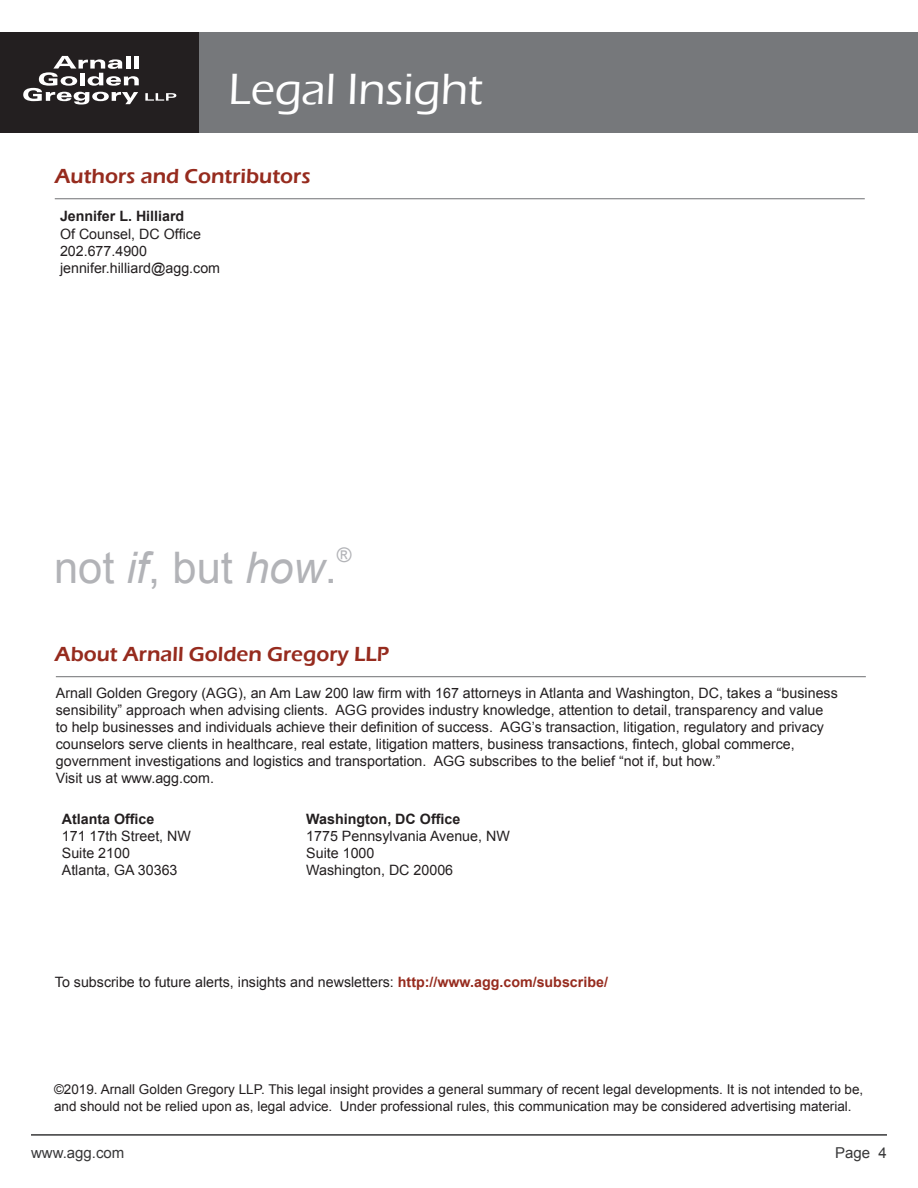
<style>
.page{position:relative;width:918px;height:1188px;background:#fff}
.page>*{position:absolute;margin:0;border:0;box-sizing:border-box;transform-origin:0 0}
.t1{font:500 45px "Eras ITC";color:#fff}
.t2{font:43.5px "Arial";color:#b2b3b7}
.t3{font:600 21px "Eras ITC";color:#962b1e}
.t4{font:20.1px "Arial";color:#b2b3b7}
.t5{font:15px "Arial";color:#383839}
.t6{font:14.25px/17.1px "Arial";color:#231f20}
.t7{font:700 14.25px "Arial";color:#231f20}
.t8{font:13.5px/16.5px "Arial";color:#231f20}
.s1{font-style:italic}
.s2{font-weight:700;color:#962b1e}
</style>
<div class="page">
<div style="left:0;top:32px;width:200px;height:101px;background:#231f20"></div>
<svg style="left:23px;top:56px;width:116px;height:49px"></svg>
<svg style="left:145px;top:93px;width:31px;height:8px"></svg>
<div style="left:200px;top:32px;width:718px;height:101px;background:#76787b"></div>
<hr style="left:31px;top:1134px;width:856px;height:2px;background:#383839">
<hr style="left:56px;top:676px;width:810px;height:1px;background:#6f7073">
<hr style="left:55px;top:198px;width:810px;height:1px;background:#6f7073">
<h1 class="t1" style="left:229px;top:64px;width:256px">Legal Insight</h1>
<h3 class="t3" style="left:55px;top:164px;width:257px">Authors and Contributors</h3>
<p class="t7" style="left:60px;top:207px;width:126px">Jennifer L. Hilliard</p>
<p class="t6" style="left:60px;top:225px;width:162px">Of Counsel, DC Office<br>202.677.4900 jennifer.hilliard@agg.com</p>
<h2 class="t2" style="left:54px;top:539px;width:284px">not <span class="s1">if</span>, but <span class="s1">how</span>.</h2>
<h3 class="t4" style="left:337px;top:542px;width:16px">®</h3>
<h3 class="t3" style="left:55px;top:642px;width:336px">About Arnall Golden Gregory LLP</h3>
<p class="t6" style="left:56px;top:685px;width:783px">Arnall Golden Gregory (AGG), an Am Law 200 law firm with 167 attorneys in Atlanta and Washington, DC, takes a “business sensibility” approach when advising clients. AGG provides industry knowledge, attention to detail, transparency and value to help businesses and individuals achieve their definition of success. AGG’s transaction, litigation, regulatory and privacy counselors serve clients in healthcare, real estate, litigation matters, business transactions, fintech, global commerce, government investigations and logistics and transportation. AGG subscribes to the belief “not if, but how.”<br>Visit us at www.agg.com.</p>
<p class="t7" style="left:62px;top:809px;width:94px">Atlanta Office</p>
<p class="t6" style="left:62px;top:828px;width:131px">171 17th Street, NW<br>Suite 2100<br>Atlanta, GA 30363</p>
<p class="t7" style="left:306px;top:809px;width:156px">Washington, DC Office</p>
<p class="t6" style="left:306px;top:828px;width:205px">1775 Pennsylvania Avenue, NW<br>Suite 1000<br>Washington, DC 20006</p>
<p class="t6" style="left:55px;top:974px;width:555px">To subscribe to future alerts, insights and newsletters: <span class="s2">http://www.agg.com/subscribe/</span></p>
<p class="t8" style="left:54px;top:1081px;width:811px">©2019. Arnall Golden Gregory LLP. This legal insight provides a general summary of recent legal developments. It is not intended to be, and should not be relied upon as, legal advice. Under professional rules, this communication may be considered advertising material.</p>
<p class="t5" style="left:31px;top:1142px;width:95px">www.agg.com</p>
<p class="t5" style="left:835px;top:1142px;width:53px">Page 4</p>
</div>
